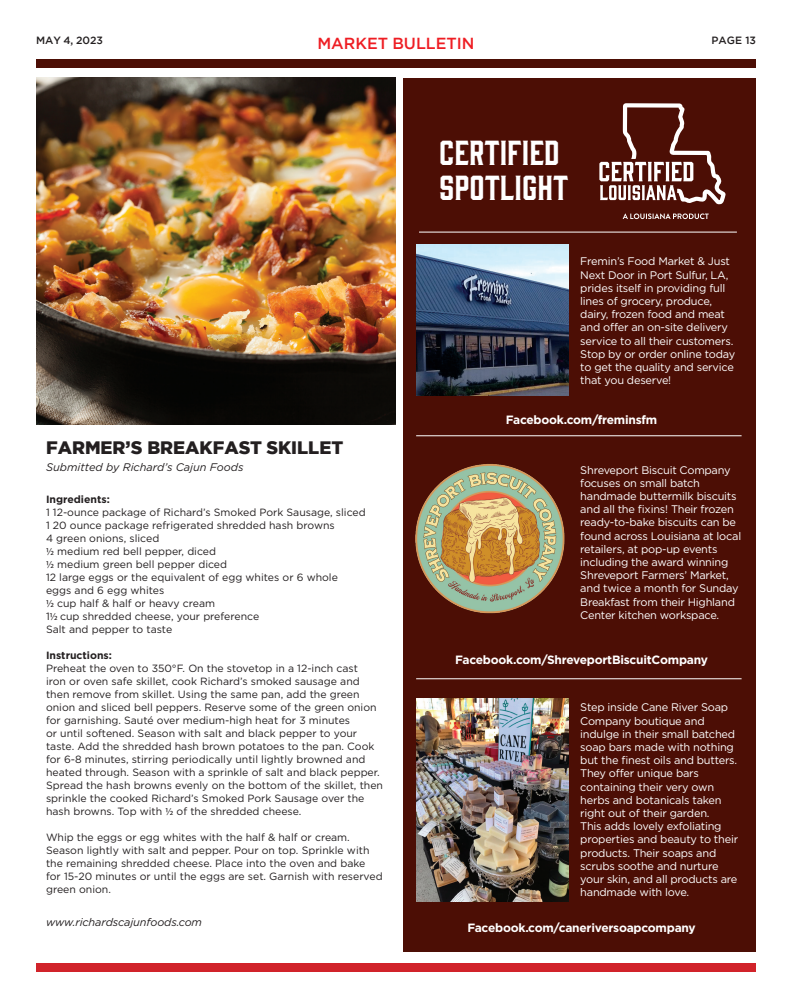
<style>
.page{position:relative;width:792px;height:1008px;background:#fff}
.page>*{position:absolute;margin:0;border:0;box-sizing:border-box;transform-origin:0 0}
.t1{font:32px "Gin";color:#fff}
.certifiedRecipeTitle{font:900 18px "Gotham";color:#231f20}
.t2{font:500 16px "Gotham";color:#ee1d23}
.Certified_redBoxBold{font:700 12px "Gotham";letter-spacing:-.02em;color:#fff}
.Certified_redBoxReg{font:11px/13.2px "Gotham";letter-spacing:-.02em;color:#fff}
.Certified_source{font:italic 11px "Gotham";letter-spacing:-.01em;color:#231f20}
.certifiedInstruction{font:10.5px/13px "Gotham";color:#231f20}
.certifiedInstruction-2{font:700 10.5px "Gotham";color:#231f20}
.t3{font:500 10.5px "Gotham";color:#231f20}
.s1{font-family:"Myriad Pro"}
</style>
<div class="page">
<img style="left:36px;top:78px;width:360px;height:347px">
<div style="left:36px;top:59px;width:720px;height:9px;background:#4c0e05"></div>
<div style="left:403px;top:78px;width:353px;height:873px;background:#4c0e05"></div>
<div style="left:36px;top:963px;width:720px;height:9px;background:#d1232a"></div>
<hr style="left:416px;top:436px;width:326px;height:1px;background:#fff">
<hr style="left:419px;top:232px;width:318px;height:1px;background:#fff">
<hr style="left:416px;top:679px;width:326px;height:1px;background:#fff">
<img style="left:416px;top:698px;width:153px;height:203px">
<img style="left:415px;top:464px;width:150px;height:150px">
<img style="left:416px;top:245px;width:153px;height:151px">
<svg style="left:623px;top:214px;width:86px;height:5px"></svg>
<svg style="left:599px;top:103px;width:127px;height:101px"></svg>
<p class="t3" style="left:36px;top:34px;width:69px">MAY 4, 2023</p>
<p class="t2" style="left:317px;top:33px;width:159px">MARKET BULLETIN</p>
<p class="t3" style="left:712px;top:34px;width:46px">PAGE 13</p>
<p class="t1" style="left:439px;top:131px;width:122px">CERTIFIED</p>
<p class="t1" style="left:439px;top:165px;width:131px">SPOTLIGHT</p>
<p class="Certified_redBoxReg" style="left:580px;top:255px;width:157px">Fremin’s Food Market &amp; Just<br>Next Door in Port Sulfur, LA, prides itself in providing full lines of grocery, produce, dairy, frozen food and meat and offer an on-site delivery service to all their customers.<br>Stop by or order online today to get the quality and service that you deserve!</p>
<p class="certifiedRecipeTitle" style="left:46px;top:435px;width:299px">FARMER’S BREAKFAST SKILLET</p>
<p class="Certified_source" style="left:46px;top:460px;width:199px">Submitted by Richard’s Cajun Foods</p>
<p class="certifiedInstruction-2" style="left:46px;top:493px;width:65px">Ingredients:</p>
<p class="certifiedInstruction" style="left:46px;top:506px;width:321px">1 12-ounce package of Richard’s Smoked Pork Sausage, sliced</p>
<p class="certifiedInstruction" style="left:46px;top:519px;width:290px">1 20 ounce package refrigerated shredded hash browns</p>
<p class="certifiedInstruction" style="left:46px;top:532px;width:115px">4 green onions, sliced</p>
<p class="certifiedInstruction" style="left:46px;top:545px;width:172px"><span class="s1">½</span> medium red bell pepper, diced</p>
<p class="certifiedInstruction" style="left:46px;top:558px;width:183px"><span class="s1">½</span> medium green bell pepper diced</p>
<p class="certifiedInstruction" style="left:46px;top:571px;width:293px">12 large eggs or the equivalent of egg whites or 6 whole eggs and 6 egg whites</p>
<p class="certifiedInstruction" style="left:46px;top:597px;width:171px"><span class="s1">½</span> cup half &amp; half or heavy cream</p>
<p class="certifiedInstruction" style="left:46px;top:610px;width:215px">1<span class="s1">½</span> cup shredded cheese, your preference</p>
<p class="certifiedInstruction" style="left:46px;top:623px;width:128px">Salt and pepper to taste</p>
<p class="certifiedInstruction-2" style="left:46px;top:649px;width:67px">Instructions:</p>
<p class="certifiedInstruction" style="left:46px;top:662px;width:339px">Preheat the oven to 350°F. On the stovetop in a 12-inch cast<br>iron or oven safe skillet, cook Richard’s smoked sausage and then remove from skillet. Using the same pan, add the green onion and sliced bell peppers. Reserve some of the green onion for garnishing. Sauté over medium-high heat for 3 minutes<br>or until softened. Season with salt and black pepper to your taste. Add the shredded hash brown potatoes to the pan. Cook for 6-8 minutes, stirring periodically until lightly browned and heated through. Season with a sprinkle of salt and black pepper.<br>Spread the hash browns evenly on the bottom of the skillet, then sprinkle the cooked Richard’s Smoked Pork Sausage over the hash browns. Top with <span class="s1">½</span> of the shredded cheese.</p>
<p class="certifiedInstruction" style="left:46px;top:831px;width:338px">Whip the eggs or egg whites with the half &amp; half or cream.<br>Season lightly with salt and pepper. Pour on top. Sprinkle with the remaining shredded cheese. Place into the oven and bake for 15-20 minutes or until the eggs are set. Garnish with reserved green onion.</p>
<p class="Certified_source" style="left:46px;top:915px;width:158px">www.richardscajunfoods.com</p>
<p class="Certified_redBoxBold" style="left:506px;top:412px;width:153px">Facebook.com/freminsfm</p>
<p class="Certified_redBoxReg" style="left:580px;top:463px;width:162px">Shreveport Biscuit Company focuses on small batch handmade buttermilk biscuits and all the fixins! Their frozen ready-to-bake biscuits can be found across Louisiana at local retailers, at pop-up events including the award winning<br>Shreveport Farmers’ Market, and twice a month for Sunday<br>Breakfast from their Highland<br>Center kitchen workspace.</p>
<p class="Certified_redBoxBold" style="left:455px;top:652px;width:254px">Facebook.com/ShreveportBiscuitCompany</p>
<p class="Certified_redBoxReg" style="left:580px;top:701px;width:159px">Step inside Cane River Soap<br>Company boutique and indulge in their small batched soap bars made with nothing but the finest oils and butters.<br>They offer unique bars containing their very own herbs and botanicals taken right out of their garden.<br>This adds lovely exfoliating properties and beauty to their products. Their soaps and scrubs soothe and nurture your skin, and all products are handmade with love.</p>
<p class="Certified_redBoxBold" style="left:467px;top:920px;width:230px">Facebook.com/caneriversoapcompany</p>
</div>
